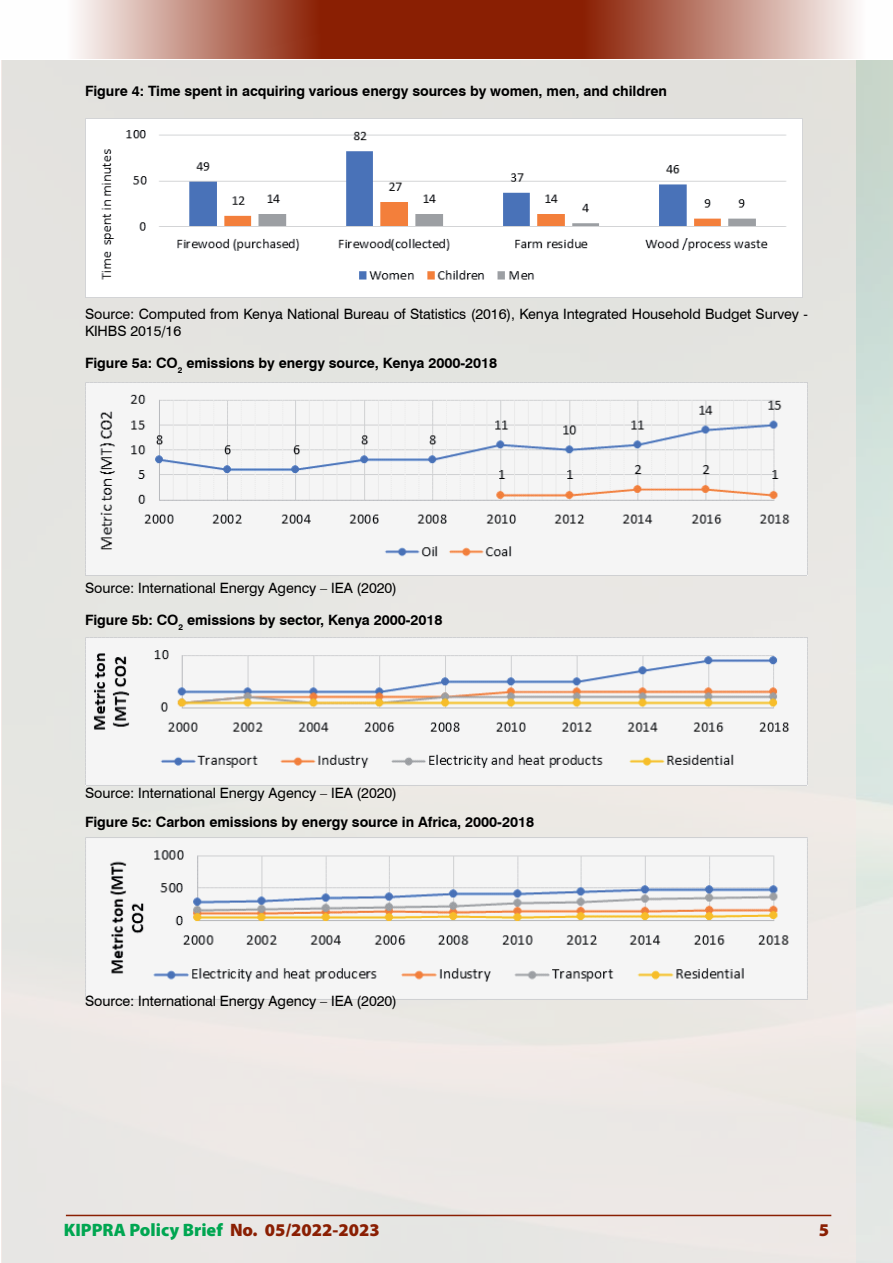
<style>
.page{position:relative;width:893px;height:1263px;background:#fff}
.page>*{position:absolute;margin:0;border:0;box-sizing:border-box;transform-origin:0 0}
.t1{font:900 18px "Myriad Pro";color:#00a651}
.t2{font:900 18px "Myriad Pro";color:#8a1f03}
.t3{font:14.25px/17.1px "Swiss 721 BT";letter-spacing:-.005em;color:#000}
.t4{font:700 14.25px "Swiss 721 BT";letter-spacing:-.005em;color:#000}
.s1{color:#8a1f03}
</style>
<div class="page">
<hr style="left:66px;top:1215px;width:765px;height:1px;background:#8a1f03">
<hr style="left:0;top:0;width:1px;height:59px;background:#8a1f03">
<svg style="left:69px;top:0;width:388px;height:59px"></svg>
<svg style="left:457px;top:0;width:407px;height:59px"></svg>
<img style="left:85px;top:118px;width:717px;height:180px">
<img style="left:85px;top:383px;width:723px;height:192px">
<img style="left:85px;top:638px;width:723px;height:147px">
<img style="left:85px;top:838px;width:723px;height:161px">
<p class="t4" style="left:85px;top:82px;width:583px">Figure 4: Time spent in acquiring various energy sources by women, men, and children</p>
<p class="t3" style="left:85px;top:305px;width:724px">Source: Computed from Kenya National Bureau of Statistics (2016), Kenya Integrated Household Budget Survey -<br>KIHBS 2015/16</p>
<p class="t4" style="left:85px;top:354px;width:414px">Figure 5a: CO<sub>2</sub> emissions by energy source, Kenya 2000-2018</p>
<p class="t3" style="left:85px;top:579px;width:314px">Source: International Energy Agency – IEA (2020)</p>
<p class="t4" style="left:85px;top:612px;width:359px">Figure 5b: CO<sub>2</sub> emissions by sector, Kenya 2000-2018</p>
<p class="t3" style="left:85px;top:783px;width:314px">Source: International Energy Agency – IEA (2020)</p>
<p class="t4" style="left:85px;top:813px;width:451px">Figure 5c: Carbon emissions by energy source in Africa, 2000-2018</p>
<p class="t3" style="left:85px;top:992px;width:314px">Source: International Energy Agency – IEA (2020)</p>
<p class="t1" style="left:64px;top:1218px;width:317px">KIPPRA Policy Brief <span class="s1">No. 05/2022-2023</span></p>
<p class="t2" style="left:819px;top:1218px;width:12px">5</p>
</div>
